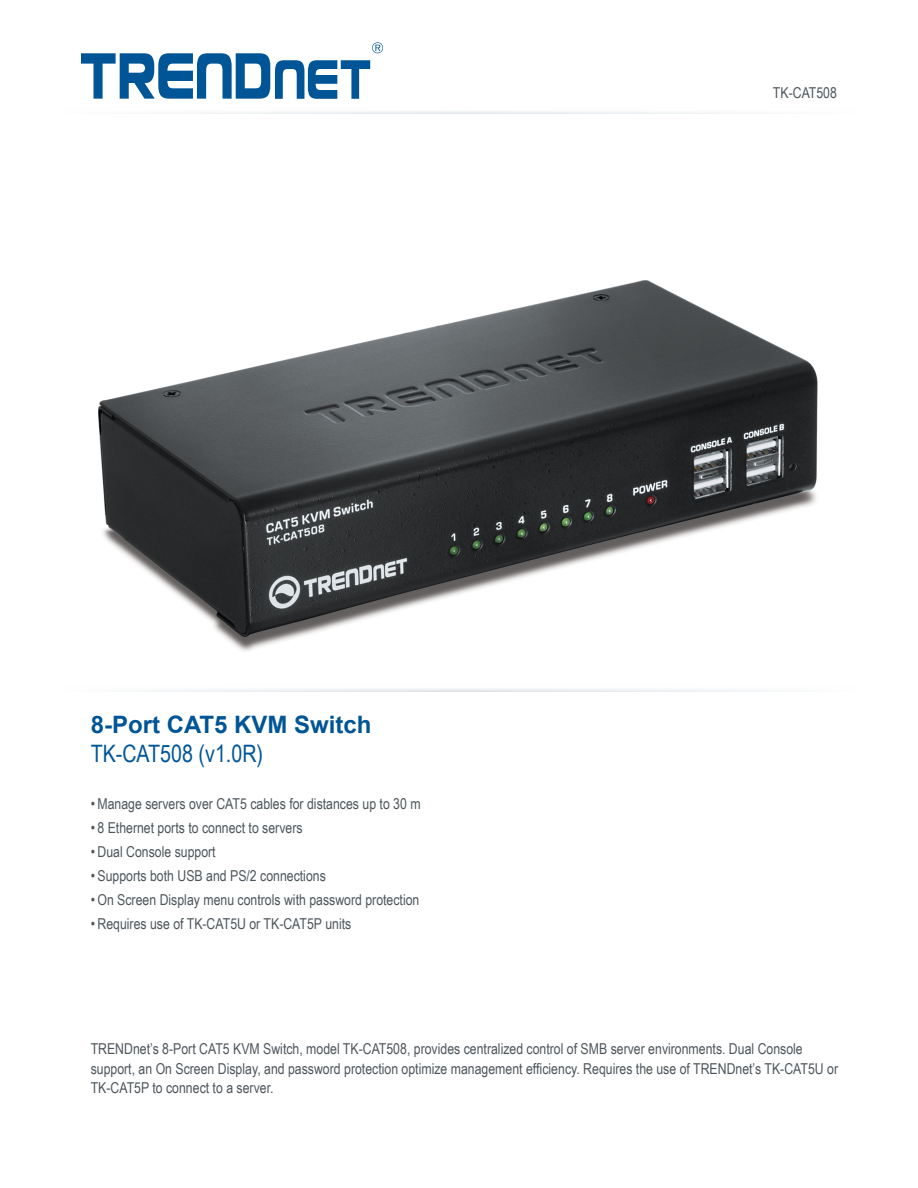
<style>
.page{position:relative;width:918px;height:1188px;background:#fff}
.page>*{position:absolute;margin:0;border:0;box-sizing:border-box;transform-origin:0 0}
.t1{font:700 24px "Arial";color:#005596}
.t2{font:24px "Arial Narrow";color:#005596}
.t3{font:15px/19.5px "Arial Narrow";color:#4d555b}
</style>
<div class="page">
<svg style="left:170px;top:111px;width:579px;height:3px"></svg>
<svg style="left:81px;top:42px;width:302px;height:57px"></svg>
<svg style="left:177px;top:688px;width:565px;height:3px"></svg>
<img style="left:98px;top:281px;width:720px;height:370px">
<h1 class="t1" style="left:91px;top:709px;width:282px">8-Port CAT5 KVM Switch</h1>
<h1 class="t2" style="left:91px;top:736px;width:174px">TK-CAT508 (v1.0R)</h1>
<p class="t3" style="left:91px;top:793px;width:331px">• Manage servers over CAT5 cables for distances up to 30 m</p>
<p class="t3" style="left:91px;top:817px;width:213px">• 8 Ethernet ports to connect to servers</p>
<p class="t3" style="left:91px;top:841px;width:127px">• Dual Console support</p>
<p class="t3" style="left:91px;top:865px;width:237px">• Supports both USB and PS/2 connections</p>
<p class="t3" style="left:91px;top:889px;width:330px">• On Screen Display menu controls with password protection</p>
<p class="t3" style="left:91px;top:913px;width:262px">• Requires use of TK-CAT5U or TK-CAT5P units</p>
<p class="t3" style="left:773px;top:82px;width:66px">TK-CAT508</p>
<p class="t3" style="left:91px;top:1039px;width:749px">TRENDnet’s 8-Port CAT5 KVM Switch, model TK-CAT508, provides centralized control of SMB server environments. Dual Console support, an On Screen Display, and password protection optimize management efficiency. Requires the use of TRENDnet’s TK-CAT5U or<br>TK-CAT5P to connect to a server.</p>
</div>
